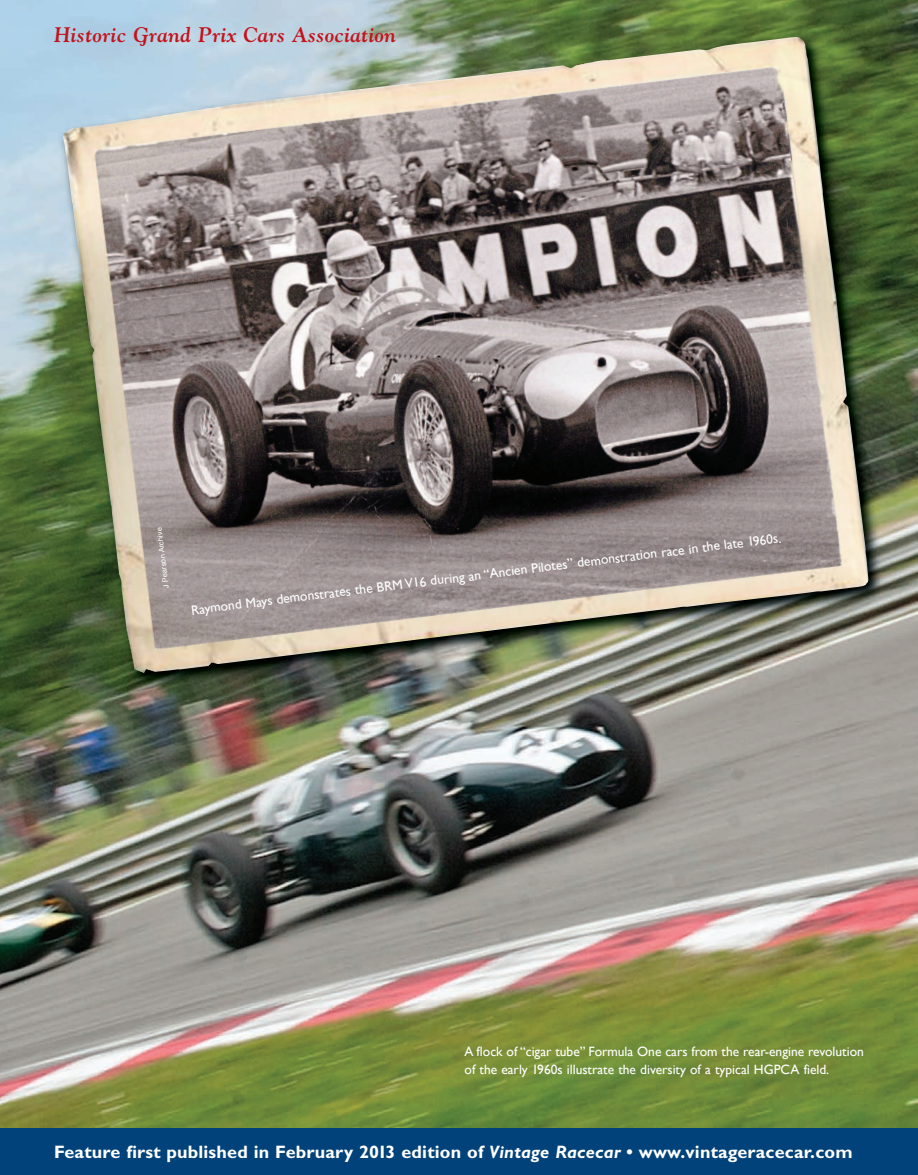
<style>
.page{position:relative;width:918px;height:1175px;background:#fff}
.page>*{position:absolute;margin:0;border:0;box-sizing:border-box;transform-origin:0 0}
.t1{font:italic 700 21px "Goudy";letter-spacing:.015em;color:#c4121a}
.t2{font:700 18px "Gill Sans";letter-spacing:.01em;color:#fff}
.t3{font:13.5px/18px "Gill Sans";color:#fff}
.t4{font:7.5px "Helvetica";color:#fff}
.s1{font-style:italic}
</style>
<div class="page">
<img style="left:0;top:0;width:918px;height:1128px">
<img style="left:35px;top:0;width:883px;height:722px">
<img style="left:63px;top:36px;width:738px;height:633px">
<div style="left:0;top:1128px;width:918px;height:46px;background:#004279"></div>
<h1 class="t1" style="left:54px;top:23px;width:344px">Historic Grand Prix Cars Association</h1>
<p class="t4" style="left:164px;top:588px;width:62px;rotate:-97deg">J Pearson Archive</p>
<p class="t3" style="left:190px;top:601px;width:596px;rotate:-7deg">Raymond Mays demonstrates the BRM V16 during an “Ancien Pilotes” demonstration race in the late 1960s.</p>
<p class="t3" style="left:465px;top:1042px;width:401px">A flock of “cigar tube” Formula One cars from the rear-engine revolution of the early 1960s illustrate the diversity of a typical HGPCA field.</p>
<h2 class="t2" style="left:54px;top:1145px;width:800px">Feature first published in February 2013 edition of <span class="s1">Vintage Racecar</span> • www.vintageracecar.com</h2>
</div>
